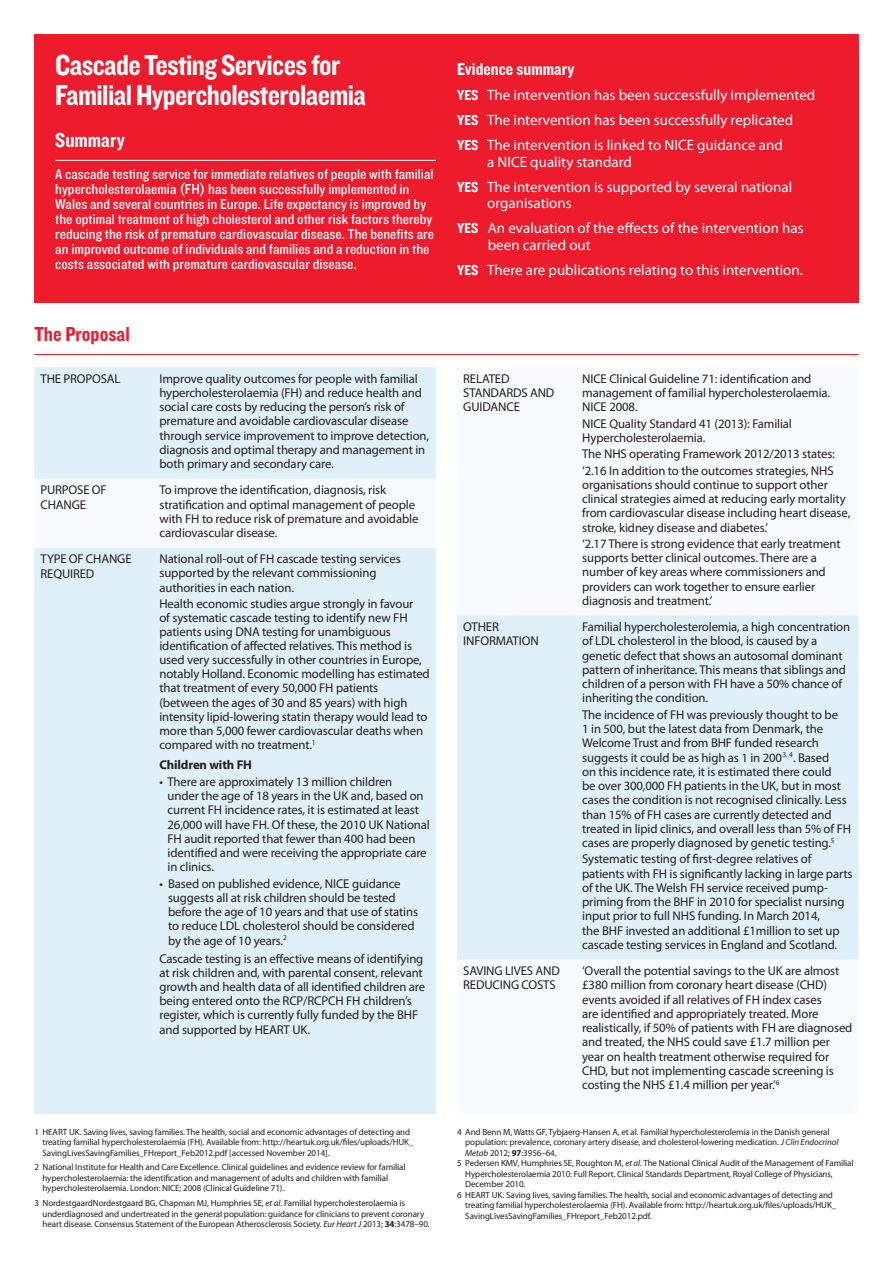
<style>
.page{position:relative;width:893px;height:1263px;background:#fff}
.page>*{position:absolute;margin:0;border:0;box-sizing:border-box;transform-origin:0 0}
.t1{font:30px "Knockout 50 Welterweight";letter-spacing:-.02em;color:#fff}
.Headings{font:21px "Knockout 50 Welterweight";color:#ee1b2d}
.Headings-2{font:21px "Knockout 50 Welterweight";color:#fff}
.t2{font:18px "Knockout 50 Welterweight";color:#fff}
.t3{font:15px/15px "Knockout 30 Junior Welterwt";color:#fff}
.t4{font:15px/16.5px "Myriad Pro";color:#fff}
.Body_8{font:12.75px/14.2px "Myriad Pro";letter-spacing:-.01em;color:#231f20}
.Table_LH{font:12.75px/14.2px "Myriad Pro";letter-spacing:-.01em;color:#231f20}
.Body_8-2{font:700 12.75px "Myriad Pro";letter-spacing:-.01em;color:#231f20}
.Table_LH-2{font:9px/10.5px "Myriad Pro";letter-spacing:-.01em;color:#231f20}
.s1{font-style:italic}
.s2{font-weight:700}
.s3{font-family:"Knockout 50 Welterweight"}
</style>
<div class="page">
<div style="left:34px;top:34px;width:825px;height:269px;background:#ee1b2d"></div>
<div style="left:34px;top:367px;width:402px;height:747px;background:#e0f0f9"></div>
<svg style="left:34px;top:479px;width:402px;height:69px"></svg>
<hr style="left:34px;top:354px;width:825px;height:1px;background:#ee1b2d">
<hr style="left:55px;top:160px;width:381px;height:1px;background:#fff">
<div style="left:457px;top:616px;width:402px;height:343px;background:#e0f0f9"></div>
<p class="t1" style="left:55px;top:45px;width:287px">Cascade Testing Services for</p>
<p class="t1" style="left:55px;top:75px;width:312px">Familial Hypercholesterolaemia</p>
<p class="Headings-2" style="left:55px;top:126px;width:71px">Summary</p>
<p class="t3" style="left:55px;top:166px;width:380px">A cascade testing service for immediate relatives of people with familial hypercholesterolaemia (FH) has been successfully implemented in Wales and several countries in Europe. Life expectancy is improved by the optimal treatment of high cholesterol and other risk factors thereby reducing the risk of premature cardiovascular disease. The benefits are an improved outcome of individuals and families and a reduction in the costs associated with premature cardiovascular disease.</p>
<p class="Headings" style="left:34px;top:321px;width:97px">The Proposal</p>
<p class="Table_LH" style="left:40px;top:371px;width:82px">THE PROPOSAL</p>
<p class="Body_8" style="left:159px;top:371px;width:271px">Improve quality outcomes for people with familial hypercholesterolaemia (FH) and reduce health and social care costs by reducing the person’s risk of premature and avoidable cardiovascular disease through service improvement to improve detection, diagnosis and optimal therapy and management in both primary and secondary care.</p>
<p class="Table_LH" style="left:40px;top:483px;width:68px">PURPOSE OF<br>CHANGE</p>
<p class="Body_8" style="left:159px;top:483px;width:260px">To improve the identification, diagnosis, risk stratification and optimal management of people with FH to reduce risk of premature and avoidable cardiovascular disease.</p>
<p class="Table_LH" style="left:40px;top:552px;width:93px">TYPE OF CHANGE<br>REQUIRED</p>
<p class="Body_8" style="left:159px;top:552px;width:243px">National roll-out of FH cascade testing services supported by the relevant commissioning authorities in each nation.</p>
<p class="Body_8" style="left:159px;top:596px;width:272px">Health economic studies argue strongly in favour<br>of systematic cascade testing to identify new FH patients using DNA testing for unambiguous identification of affected relatives. This method is used very successfully in other countries in Europe, notably Holland. Economic modelling has estimated that treatment of every 50,000 FH patients (between the ages of 30 and 85 years) with high intensity lipid-lowering statin therapy would lead to more than 5,000 fewer cardiovascular deaths when compared with no treatment.<sup>1</sup></p>
<p class="Body_8-2" style="left:159px;top:757px;width:94px">Children with FH</p>
<p class="Body_8" style="left:168px;top:774px;width:264px;text-indent:-8px">• There are approximately 13 million children<br>under the age of 18 years in the UK and, based on current FH incidence rates, it is estimated at least 26,000 will have FH. Of these, the 2010 UK National FH audit reported that fewer than 400 had been identified and were receiving the appropriate care in clinics.</p>
<p class="Body_8" style="left:168px;top:876px;width:252px;text-indent:-9px">• Based on published evidence, NICE guidance suggests all at risk children should be tested before the age of 10 years and that use of statins to reduce LDL cholesterol should be considered by the age of 10 years.<sup>2</sup></p>
<p class="Body_8" style="left:159px;top:951px;width:267px">Cascade testing is an effective means of identifying at risk children and, with parental consent, relevant growth and health data of all identified children are being entered onto the RCP/RCPCH FH children’s register, which is currently fully funded by the BHF and supported by HEART UK.</p>
<p class="Table_LH-2" style="left:43px;top:1126px;width:373px;text-indent:-8px">1 HEART UK. Saving lives, saving families. The health, social and economic advantages of detecting and treating familial hypercholesterolaemia (FH). Available from: http://heartuk.org.uk/files/uploads/HUK_<br>SavingLivesSavingFamilies_FHreport_Feb2012.pdf [accessed November 2014].</p>
<p class="Table_LH-2" style="left:43px;top:1162px;width:365px;text-indent:-8px">2 National Institute for Health and Care Excellence. Clinical guidelines and evidence review for familial hypercholesterolaemia: the identification and management of adults and children with familial hypercholesterolaemia. London: NICE; 2008 (Clinical Guideline 71).</p>
<p class="Table_LH-2" style="left:43px;top:1197px;width:389px;text-indent:-8px">3 NordestgaardNordestgaard BG, Chapman MJ, Humphries SE, <span class="s1">et al</span>. Familial hypercholesterolaemia is underdiagnosed and undertreated in the general population: guidance for clinicians to prevent coronary heart disease. Consensus Statement of the European Atherosclerosis Society. <span class="s1">Eur Heart J</span> 2013; <span class="s2">34</span>:3478–90.</p>
<p class="t2" style="left:457px;top:58px;width:119px">Evidence summary</p>
<p class="t4" style="left:457px;top:87px;width:360px"><span class="s3">YES</span> The intervention has been successfully implemented</p>
<p class="t4" style="left:457px;top:112px;width:338px"><span class="s3">YES</span> The intervention has been successfully replicated</p>
<p class="t4" style="left:487px;top:137px;width:297px;text-indent:-30px"><span class="s3">YES</span> The intervention is linked to NICE guidance and a NICE quality standard</p>
<p class="t4" style="left:487px;top:178px;width:307px;text-indent:-30px"><span class="s3">YES</span> The intervention is supported by several national organisations</p>
<p class="t4" style="left:488px;top:220px;width:317px;text-indent:-31px"><span class="s3">YES</span> An evaluation of the effects of the intervention has been carried out</p>
<p class="t4" style="left:457px;top:261px;width:347px"><span class="s3">YES</span> There are publications relating to this intervention.</p>
<p class="Table_LH" style="left:463px;top:371px;width:93px">RELATED<br>STANDARDS AND<br>GUIDANCE</p>
<p class="Body_8" style="left:582px;top:371px;width:249px">NICE Clinical Guideline 71: identification and management of familial hypercholesterolaemia.<br>NICE 2008.</p>
<p class="Body_8" style="left:582px;top:416px;width:211px">NICE Quality Standard 41 (2013): Familial<br>Hypercholesterolaemia.</p>
<p class="Body_8" style="left:582px;top:447px;width:254px">The NHS operating Framework 2012/2013 states:</p>
<p class="Body_8" style="left:582px;top:463px;width:270px">‘2.16 In addition to the outcomes strategies, NHS organisations should continue to support other clinical strategies aimed at reducing early mortality from cardiovascular disease including heart disease, stroke, kidney disease and diabetes.’</p>
<p class="Body_8" style="left:582px;top:536px;width:260px">‘2.17 There is strong evidence that early treatment supports better clinical outcomes. There are a number of key areas where commissioners and providers can work together to ensure earlier diagnosis and treatment.’</p>
<p class="Table_LH" style="left:463px;top:619px;width:77px">OTHER<br>INFORMATION</p>
<p class="Body_8" style="left:582px;top:619px;width:270px">Familial hypercholesterolemia, a high concentration of LDL cholesterol in the blood, is caused by a genetic defect that shows an autosomal dominant pattern of inheritance. This means that siblings and children of a person with FH have a 50% chance of inheriting the condition.</p>
<p class="Body_8" style="left:582px;top:707px;width:270px">The incidence of FH was previously thought to be<br>1 in 500, but the latest data from Denmark, the Welcome Trust and from BHF funded research suggests it could be as high as 1 in 200<sup>3,</sup> <sup>4</sup>. Based<br>on this incidence rate, it is estimated there could<br>be over 300,000 FH patients in the UK, but in most cases the condition is not recognised clinically. Less than 15% of FH cases are currently detected and treated in lipid clinics, and overall less than 5% of FH cases are properly diagnosed by genetic testing.<sup>5</sup></p>
<p class="Body_8" style="left:582px;top:852px;width:272px">Systematic testing of first-degree relatives of patients with FH is significantly lacking in large parts of the UK. The Welsh FH service received pump&shy;priming from the BHF in 2010 for specialist nursing input prior to full NHS funding. In March 2014,<br>the BHF invested an additional £1million to set up cascade testing services in England and Scotland.</p>
<p class="Table_LH" style="left:463px;top:963px;width:98px">SAVING LIVES AND<br>REDUCING COSTS</p>
<p class="Body_8" style="left:582px;top:963px;width:272px">‘Overall the potential savings to the UK are almost £380 million from coronary heart disease (CHD) events avoided if all relatives of FH index cases<br>are identified and appropriately treated. More realistically, if 50% of patients with FH are diagnosed and treated, the NHS could save £1.7 million per year on health treatment otherwise required for CHD, but not implementing cascade screening is costing the NHS £1.4 million per year.’<sup>6</sup></p>
<p class="Table_LH-2" style="left:465px;top:1126px;width:375px;text-indent:-8px">4 And Benn M, Watts GF, Tybjaerg-Hansen A, et al. Familial hypercholesterolemia in the Danish general population: prevalence, coronary artery disease, and cholesterol-lowering medication. <span class="s1">J Clin Endocrinol<br>Metab</span> 2012; <span class="s2">97</span>:3956–64.</p>
<p class="Table_LH-2" style="left:465px;top:1157px;width:390px;text-indent:-8px">5 Pedersen KMV, Humphries SE, Roughton M, <span class="s1">et al</span>. The National Clinical Audit of the Management of Familial<br>Hypercholesterolaemia 2010: Full Report. Clinical Standards Department, Royal College of Physicians,<br>December 2010.</p>
<p class="Table_LH-2" style="left:465px;top:1189px;width:373px;text-indent:-8px">6 HEART UK. Saving lives, saving families. The health, social and economic advantages of detecting and treating familial hypercholesterolaemia (FH). Available from: http://heartuk.org.uk/files/uploads/HUK_<br>SavingLivesSavingFamilies_FHreport_Feb2012.pdf.</p>
</div>
